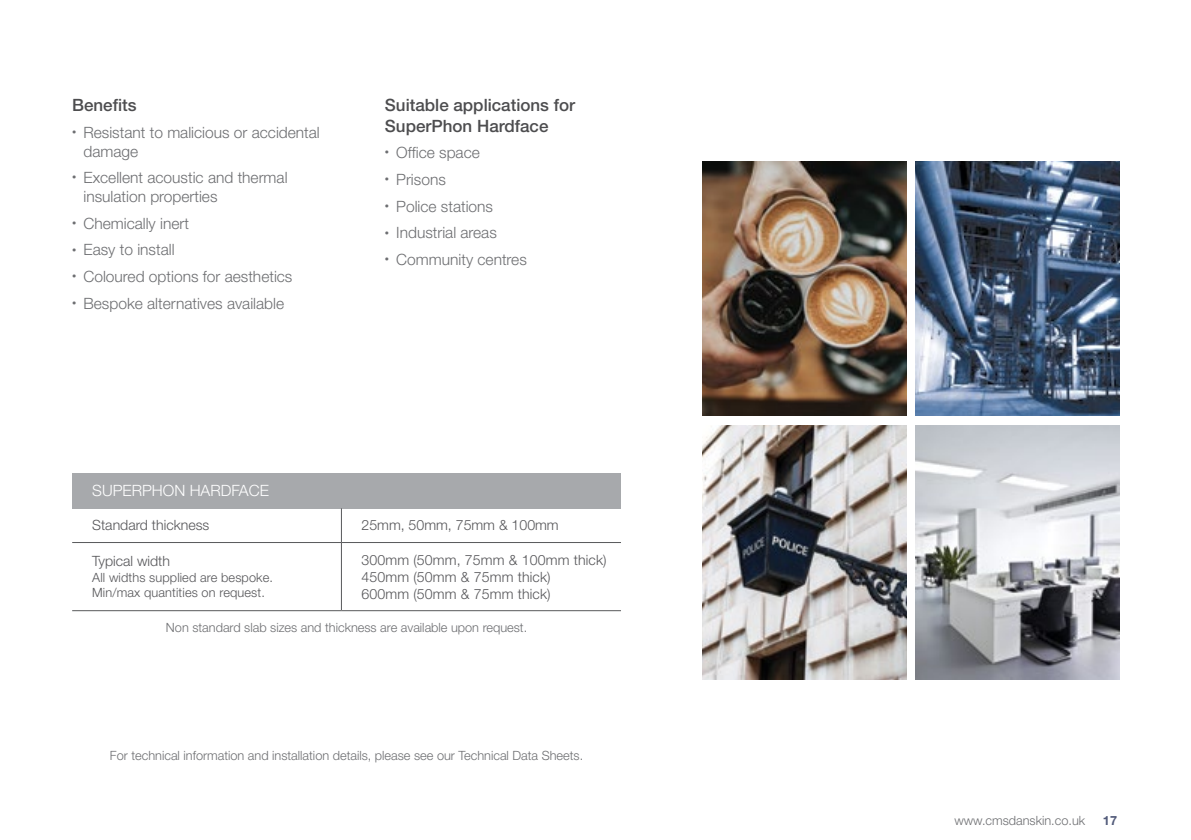
<style>
.page{position:relative;width:1191px;height:840px;background:#fff}
.page>*{position:absolute;margin:0;border:0;box-sizing:border-box;transform-origin:0 0}
.t1{font:500 17px/20.4px "Helvetica Neue LT Pro";color:#4d4d4f}
.t2{font:300 15.6px/18.6px "Helvetica Neue LT Pro";color:#6d6e71}
.t3{font:300 15.6px "Helvetica Neue LT Pro";color:#fff}
.t4{font:300 14.2px/17px "Helvetica Neue LT Pro";letter-spacing:.01em;color:#565659}
.t5{font:300 12.8px "Helvetica Neue LT Pro";color:#6d6e71}
.t6{font:300 12.8px/15.2px "Helvetica Neue LT Pro";letter-spacing:.01em;color:#565659}
.t7{font:700 12.8px "Helvetica Neue LT Pro";color:#525b7a}
</style>
<div class="page">
<div style="left:72px;top:473px;width:549px;height:35px;background:#a7a9ac"></div>
<hr style="left:341px;top:508px;width:1px;height:34px;background:#58595b">
<hr style="left:72px;top:542px;width:269px;height:1px;background:#58595b">
<hr style="left:341px;top:542px;width:280px;height:1px;background:#58595b">
<hr style="left:341px;top:542px;width:1px;height:68px;background:#58595b">
<hr style="left:72px;top:610px;width:269px;height:1px;background:#58595b">
<hr style="left:341px;top:610px;width:280px;height:1px;background:#58595b">
<img style="left:702px;top:161px;width:204px;height:254px">
<img style="left:915px;top:425px;width:204px;height:254px">
<img style="left:915px;top:161px;width:204px;height:254px">
<img style="left:702px;top:425px;width:204px;height:254px">
<p class="t1" style="left:72px;top:95px;width:66px">Benefits</p>
<p class="t2" style="left:83px;top:123px;width:238px;text-indent:-11px"><sup>•</sup> Resistant to malicious or accidental damage</p>
<p class="t2" style="left:83px;top:168px;width:205px;text-indent:-11px"><sup>•</sup> Excellent acoustic and thermal insulation properties</p>
<p class="t2" style="left:72px;top:213px;width:118px"><sup>•</sup> Chemically inert</p>
<p class="t2" style="left:72px;top:240px;width:104px"><sup>•</sup> Easy to install</p>
<p class="t2" style="left:72px;top:267px;width:222px"><sup>•</sup> Coloured options for aesthetics</p>
<p class="t2" style="left:72px;top:293px;width:213px"><sup>•</sup> Bespoke alternatives available</p>
<p class="t1" style="left:385px;top:95px;width:192px">Suitable applications for<br>SuperPhon Hardface</p>
<p class="t2" style="left:385px;top:143px;width:96px"><sup>•</sup> Office space</p>
<p class="t2" style="left:385px;top:170px;width:62px"><sup>•</sup> Prisons</p>
<p class="t2" style="left:385px;top:196px;width:110px"><sup>•</sup> Police stations</p>
<p class="t2" style="left:385px;top:223px;width:113px"><sup>•</sup> Industrial areas</p>
<p class="t2" style="left:385px;top:250px;width:143px"><sup>•</sup> Community centres</p>
<p class="t3" style="left:92px;top:481px;width:178px">SUPERPHON HARDFACE</p>
<p class="t4" style="left:92px;top:516px;width:119px">Standard thickness</p>
<p class="t4" style="left:361px;top:516px;width:199px">25mm, 50mm, 75mm &amp; 100mm</p>
<p class="t4" style="left:92px;top:552px;width:79px">Typical width</p>
<p class="t6" style="left:92px;top:569px;width:182px">All widths supplied are bespoke.<br>Min/max quantities on request.</p>
<p class="t4" style="left:361px;top:550px;width:247px">300mm (50mm, 75mm &amp; 100mm thick)<br>450mm (50mm &amp; 75mm thick)<br>600mm (50mm &amp; 75mm thick)</p>
<p class="t5" style="left:166px;top:619px;width:363px">Non standard slab sizes and thickness are available upon request.</p>
<p class="t5" style="left:110px;top:747px;width:475px">For technical information and installation details, please see our Technical Data Sheets.</p>
<p class="t5" style="left:954px;top:811px;width:132px">www.cmsdanskin.co.uk</p>
<p class="t7" style="left:1103px;top:811px;width:16px">17</p>
</div>
